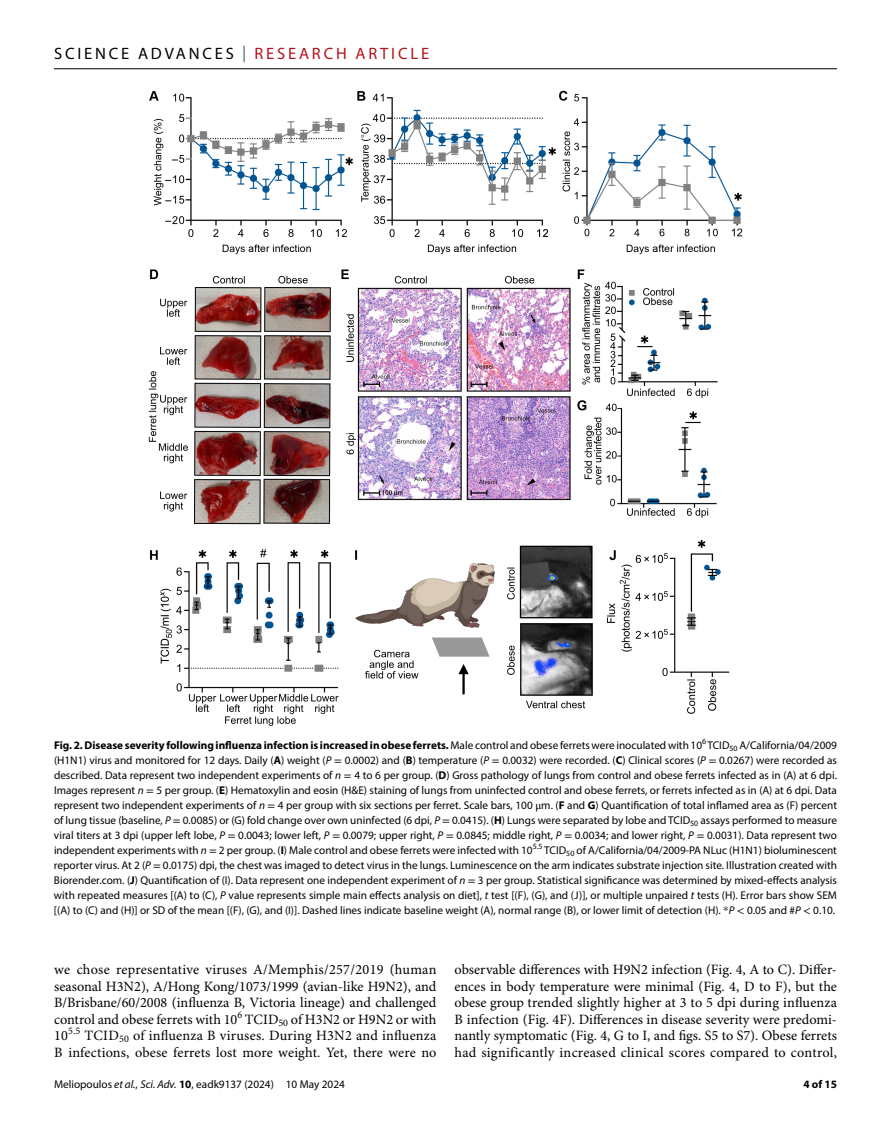
<style>
.page{position:relative;width:891px;height:1134px;background:#fff}
.page>*{position:absolute;margin:0;border:0;box-sizing:border-box;transform-origin:0 0}
.t1{font:16.5px "Myriad Pro";letter-spacing:.17em;color:#000}
.t2{font:14.25px/16.5px "Minion Pro";letter-spacing:.01em;color:#000;text-align:justify}
.t3{font:11.25px/15px "Myriad Pro";color:#000;text-align:justify}
.t4{font:700 11.25px "Myriad Pro";color:#000}
.s1{font-weight:300}
.s2{color:#b5121b}
.s3{font-weight:400}
.s4{font-weight:700}
.s5{font-style:italic}
.s6{font-family:"STIX"}
</style>
<div class="page">
<hr style="left:54px;top:68px;width:783px;height:1px;background:#000">
<img style="left:148px;top:90px;width:595px;height:636px">
<h1 class="t1" style="left:54px;top:44px;width:376px">Science Adva nces <span class="s1">|</span> <span class="s2">Resear ch Ar ticle</span></h1>
<p class="t4" style="left:54px;top:738px;width:660px">Fig. 2.Disease severity following influenza infection is increased in obese ferrets. <span class="s3">Male control and obese ferrets were inoculated with 10</span><sup>6</sup> <span class="s3">TCID</span></p>
<p class="t3" style="left:54px;top:738px;width:785px;text-indent:676px"><sub>50</sub> A/California/04/2009 (H1N1) virus and monitored for 12 days. Daily (<span class="s4">A</span>) weight (<span class="s5">P</span> <span class="s6">=</span> 0.0002) and (<span class="s4">B</span>) temperature (<span class="s5">P</span> <span class="s6">=</span> 0.0032) were recorded. (<span class="s4">C</span>) Clinical scores (<span class="s5">P</span> <span class="s6">=</span> 0.0267) were recorded as described. Data represent two independent experiments of <span class="s5">n</span> <span class="s6">=</span> 4 to 6 per group. (<span class="s4">D</span>) Gross pathology of lungs from control and obese ferrets infected as in (A) at 6 dpi.<br>I mages represent <span class="s5">n</span> <span class="s6">=</span> 5 per group. (<span class="s4">E</span>) Hematoxylin and eosin (H&amp;E) staining of lungs from uninfected control and obese ferrets, or ferrets infected as in (A) at 6 dpi. Data represent two independent experiments of <span class="s5">n</span> <span class="s6">=</span> 4 per group with six sections per ferret. Scale bars, 100 <span class="s6">μ</span>m. (<span class="s4">F</span> and <span class="s4">G</span>) Quantification of total inflamed area as (F) percent of lung tissue (baseline, <span class="s5">P</span> <span class="s6">=</span> 0.0085) or (G) fold change over own uninfected (6 dpi, <span class="s5">P</span> <span class="s6">=</span> 0.0415). (<span class="s4">H</span>) Lungs were separated by lobe and TCID</p>
<p class="t3" style="left:54px;top:813px;width:785px;text-indent:636px"><sub>50</sub> assays performed to measure viral titers at 3 dpi (upper left lobe, <span class="s5">P</span> <span class="s6">=</span> 0.0043; lower left, <span class="s5">P</span> <span class="s6">=</span> 0.0079; upper right, <span class="s5">P</span> <span class="s6">=</span> 0.0845; middle right, <span class="s5">P</span> <span class="s6">=</span> 0.0034; and lower right, <span class="s5">P</span> <span class="s6">=</span> 0.0031). Data represent two independent experiments with <span class="s5">n</span> <span class="s6">=</span> 2 per group. (<span class="s4">I</span>) Male control and obese ferrets were infected with 10<sup>5.5</sup> TCID</p>
<p class="t3" style="left:54px;top:843px;width:785px;text-indent:512px"><sub>50</sub> of A/California/04/2009-PA NLuc (H1N1) bioluminescent reporter virus. At 2 (<span class="s5">P</span> <span class="s6">=</span> 0.0175) dpi, the chest was imaged to detect virus in the lungs. Luminescence on the arm indicates substrate injection site. I llustration created with Biorender.com. (<span class="s4">J</span>) Quantification of (I). Data represent one independent experiment of <span class="s5">n</span> <span class="s6">=</span> 3 per group. Statistical significance was determined by mixed-effects analysis with repeated measures [(A) to (C), <span class="s5">P</span> value represents simple main effects analysis on diet], <span class="s5">t</span> test [(F), (G), and (J)], or multiple unpaired <span class="s5">t</span> tests (H). Error bars show SEM [(A) to (C) and (H)] or SD of the mean [(F), (G), and (I)]. Dashed lines indicate baseline weight (A), normal range (B), or lower limit of detection (H). <span class="s6">*</span><span class="s5">P</span> <span class="s6">&lt;</span> 0.05 and #<span class="s5">P</span> <span class="s6">&lt;</span> 0.10.</p>
<p class="t2" style="left:54px;top:962px;width:384px">we chose representative viruses A/Memphis/257/2019 (human seasonal H3N2), A/Hong Kong/1073/1999 (avian-like H9N2), and B/Brisbane/60/2008 (influenza B, Victoria lineage) and challenged control and obese ferrets with 10<sup>6</sup> TCID<sub>50</sub> of H3N2 or H9N2 or with 10<sup>5.5</sup> TCID<sub>50</sub> of influenza B viruses. During H3N2 and influenza B infections, obese ferrets lost more weight. Yet, there were no</p>
<p class="t2" style="left:454px;top:962px;width:384px">observable differences with H9N2 infection (Fig. 4, A to C). Differ&shy;ences in body temperature were minimal (Fig. 4, D to F), but the obese group trended slightly higher at 3 to 5 dpi during influenza B infection (Fig. 4F). Differences in disease severity were predomi&shy;nantly symptomatic (Fig. 4, G to I, and figs. S5 to S7). Obese ferrets had significantly increased clinical scores compared to control,</p>
<p class="t3" style="left:54px;top:1076px;width:292px">Meliopoulos <span class="s5">et al.</span>, <span class="s5">Sci. Adv.</span> <span class="s4">10</span>, eadk9137 (2024) 10 May 2024</p>
<p class="t4" style="left:803px;top:1076px;width:35px">4 of 15</p>
</div>
